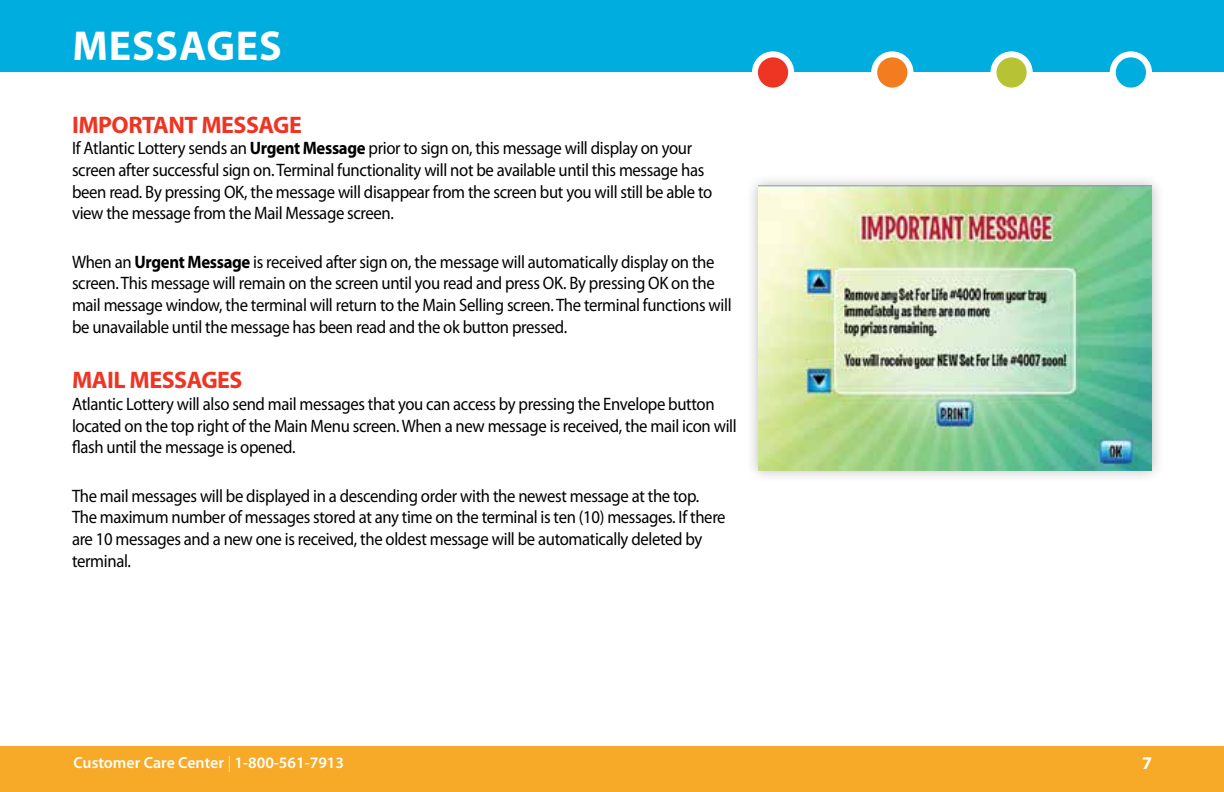
<style>
.page{position:relative;width:1224px;height:792px;background:#fff}
.page>*{position:absolute;margin:0;border:0;box-sizing:border-box;transform-origin:0 0}
.t1{font:700 42px "Myriad Pro";letter-spacing:.02em;color:#fff}
.t2{font:700 24px "Myriad Pro";letter-spacing:-.02em;color:#ee3524}
.t3{font:18px/21.6px "Myriad Pro";letter-spacing:-.02em;color:#000;scale:.93 1}
.t4{font:700 18px "Myriad Pro";color:#fff}
.t5{font:600 16px "Myriad Pro";color:#fff}
.s1{font-weight:700}
.s2{font-weight:300}
</style>
<div class="page">
<div style="left:0;top:746px;width:1224px;height:46px;background:#f7a928"></div>
<div style="left:0;top:0;width:1224px;height:72px;background:#00addf"></div>
<svg style="left:755px;top:54px;width:36px;height:37px"></svg>
<div style="left:752px;top:51px;width:42px;height:43px;border:6px solid #fff;border-radius:50%"></div>
<svg style="left:993px;top:54px;width:37px;height:37px"></svg>
<div style="left:990px;top:51px;width:43px;height:43px;border:6px solid #fff;border-radius:50%"></div>
<svg style="left:1113px;top:54px;width:36px;height:37px"></svg>
<div style="left:1110px;top:51px;width:42px;height:43px;border:6px solid #fff;border-radius:50%"></div>
<svg style="left:874px;top:54px;width:36px;height:37px"></svg>
<div style="left:871px;top:51px;width:42px;height:43px;border:6px solid #fff;border-radius:50%"></div>
<div style="left:745px;top:173px;width:420px;height:311px;background:#000;opacity:.27"></div>
<img style="left:758px;top:186px;width:394px;height:285px">
<h1 class="t1" style="left:72px;top:23px;width:211px">MESSAGES</h1>
<h2 class="t2" style="left:72px;top:111px;width:231px">IMPORTANT MESSAGE</h2>
<p class="t3" style="left:72px;top:138px;width:690px">If Atlantic Lottery sends an <span class="s1">Urgent Message</span> prior to sign on, this message will display on your screen after successful sign on. Terminal functionality will not be available until this message has been read. By pressing OK, the message will disappear from the screen but you will still be able to view the message from the Mail Message screen.</p>
<p class="t3" style="left:72px;top:251px;width:711px">When an <span class="s1">Urgent Message</span> is received after sign on, the message will automatically display on the screen. This message will remain on the screen until you read and press OK. By pressing OK on the mail message window, the terminal will return to the Main Selling screen. The terminal functions will be unavailable until the message has been read and the ok button pressed.</p>
<h2 class="t2" style="left:72px;top:367px;width:172px">MAIL MESSAGES</h2>
<p class="t3" style="left:72px;top:393px;width:716px">Atlantic Lottery will also send mail messages that you can access by pressing the Envelope button located on the top right of the Main Menu screen. When a new message is received, the mail icon will flash until the message is opened.</p>
<p class="t3" style="left:72px;top:485px;width:704px">The mail messages will be displayed in a descending order with the newest message at the top.<br>The maximum number of messages stored at any time on the terminal is ten (10) messages. If there are 10 messages and a new one is received, the oldest message will be automatically deleted by terminal.</p>
<p class="t5" style="left:73px;top:754px;width:272px">Customer Care Center <span class="s2">|</span> 1-800-561-7913</p>
<p class="t4" style="left:1142px;top:752px;width:11px">7</p>
</div>
